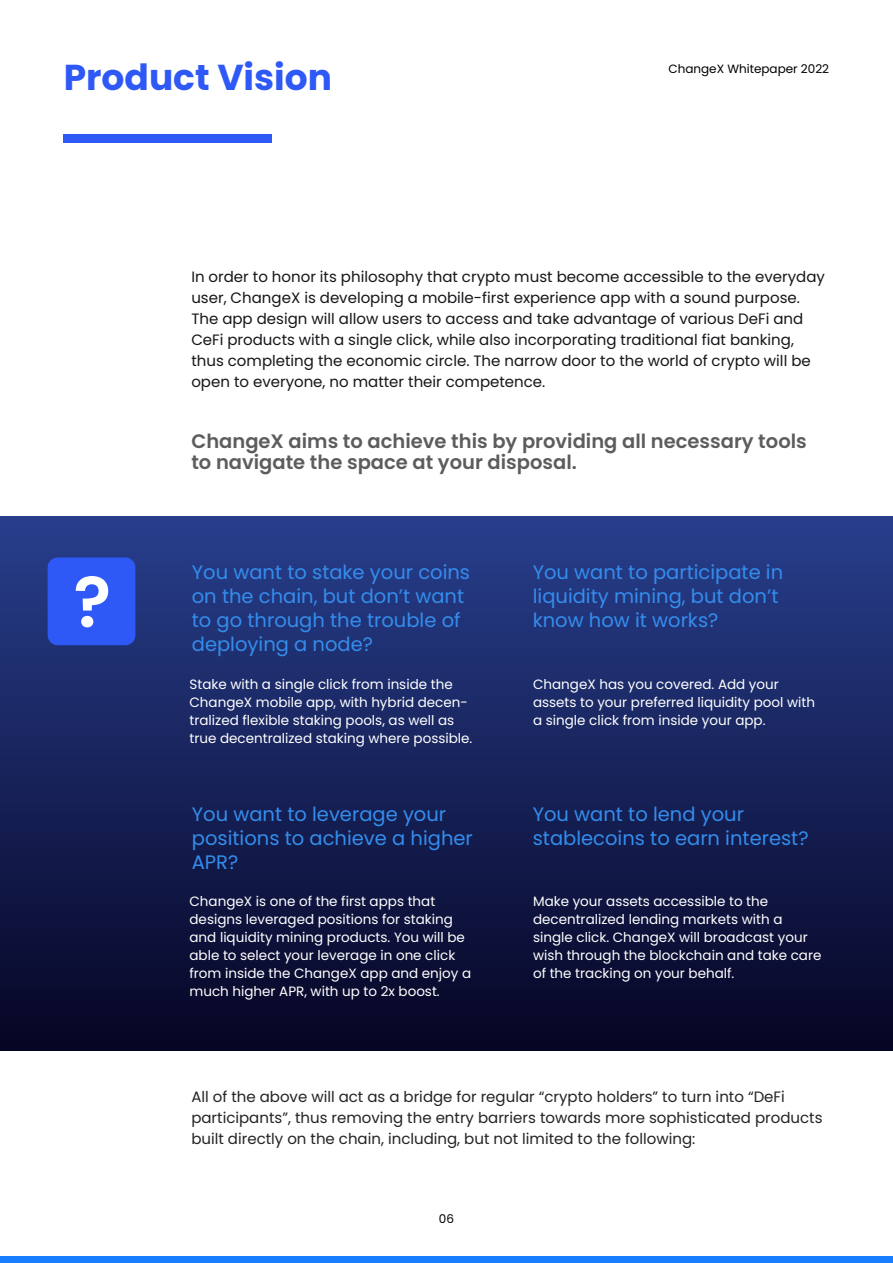
<style>
.page{position:relative;width:893px;height:1263px;background:#fff}
.page>*{position:absolute;margin:0;border:0;box-sizing:border-box;transform-origin:0 0}
.t1{font:600 70.5px "Poppins";color:#fff}
.t2{font:700 36px "Poppins";color:#2f59f7}
.t3{font:19.5px/24px "Poppins";color:#348dec}
.t4{font:600 19.5px/21px "Poppins";color:#161519}
.t5{font:15px/21px "Poppins";color:#161519}
.t6{font:15px/21px "Poppins";color:#232323}
.t7{font:13.5px/18px "Poppins";color:#fff}
.t8{font:12px "Poppins";color:#000}
</style>
<div class="page">
<div style="left:0;top:1256px;width:893px;height:7px;background:#197efd"></div>
<div style="left:64px;top:134px;width:208px;height:9px;background:#2f59f7"></div>
<div style="left:0;top:517px;width:893px;height:533px;background:linear-gradient(to bottom,#283f8c,#060524)"></div>
<div style="left:48px;top:557px;width:87px;height:88px;background:#2f59f7;border-radius:10px"></div>
<h2 class="t2" style="left:64px;top:57px;width:270px">Product Vision</h2>
<p class="t8" style="left:668px;top:61px;width:162px">ChangeX Whitepaper 2022</p>
<p class="t5" style="left:191px;top:266px;width:635px">In order to honor its philosophy that crypto must become accessible to the everyday user, ChangeX is developing a mobile-first experience app with a sound purpose.<br>The app design will allow users to access and take advantage of various DeFi and CeFi products with a single click, while also incorporating traditional fiat banking, thus completing the economic circle. The narrow door to the world of crypto will be open to everyone, no matter their competence.</p>
<h1 class="t1" style="left:73px;top:561px;width:39px">?</h1>
<h3 class="t4" style="left:191px;top:431px;width:617px">ChangeX aims to achieve this by providing all necessary tools to navigate the space at your disposal.</h3>
<h3 class="t3" style="left:192px;top:561px;width:280px">You want to stake your coins on the chain, but don’t want to go through the trouble of deploying a node?</h3>
<h3 class="t3" style="left:533px;top:561px;width:252px">You want to participate in liquidity mining, but don’t know how it works?</h3>
<p class="t7" style="left:190px;top:675px;width:284px">Stake with a single click from inside the ChangeX mobile app, with hybrid decen&shy;tralized flexible staking pools, as well as true decentralized staking where possible.</p>
<p class="t7" style="left:533px;top:675px;width:283px">ChangeX has you covered. Add your assets to your preferred liquidity pool with a single click from inside your app.</p>
<h3 class="t3" style="left:192px;top:802px;width:282px">You want to leverage your positions to achieve a higher<br>APR?</h3>
<h3 class="t3" style="left:533px;top:802px;width:277px">You want to lend your stablecoins to earn interest?</h3>
<p class="t7" style="left:190px;top:892px;width:283px">ChangeX is one of the first apps that designs leveraged positions for staking and liquidity mining products. You will be able to select your leverage in one click from inside the ChangeX app and enjoy a much higher APR, with up to 2x boost.</p>
<p class="t7" style="left:533px;top:892px;width:290px">Make your assets accessible to the decentralized lending markets with a single click. ChangeX will broadcast your wish through the blockchain and take care of the tracking on your behalf.</p>
<p class="t6" style="left:191px;top:1087px;width:633px">All of the above will act as a bridge for regular “crypto holders” to turn into “DeFi participants”, thus removing the entry barriers towards more sophisticated products built directly on the chain, including, but not limited to the following:</p>
<p class="t8" style="left:439px;top:1212px;width:17px">06</p>
</div>
